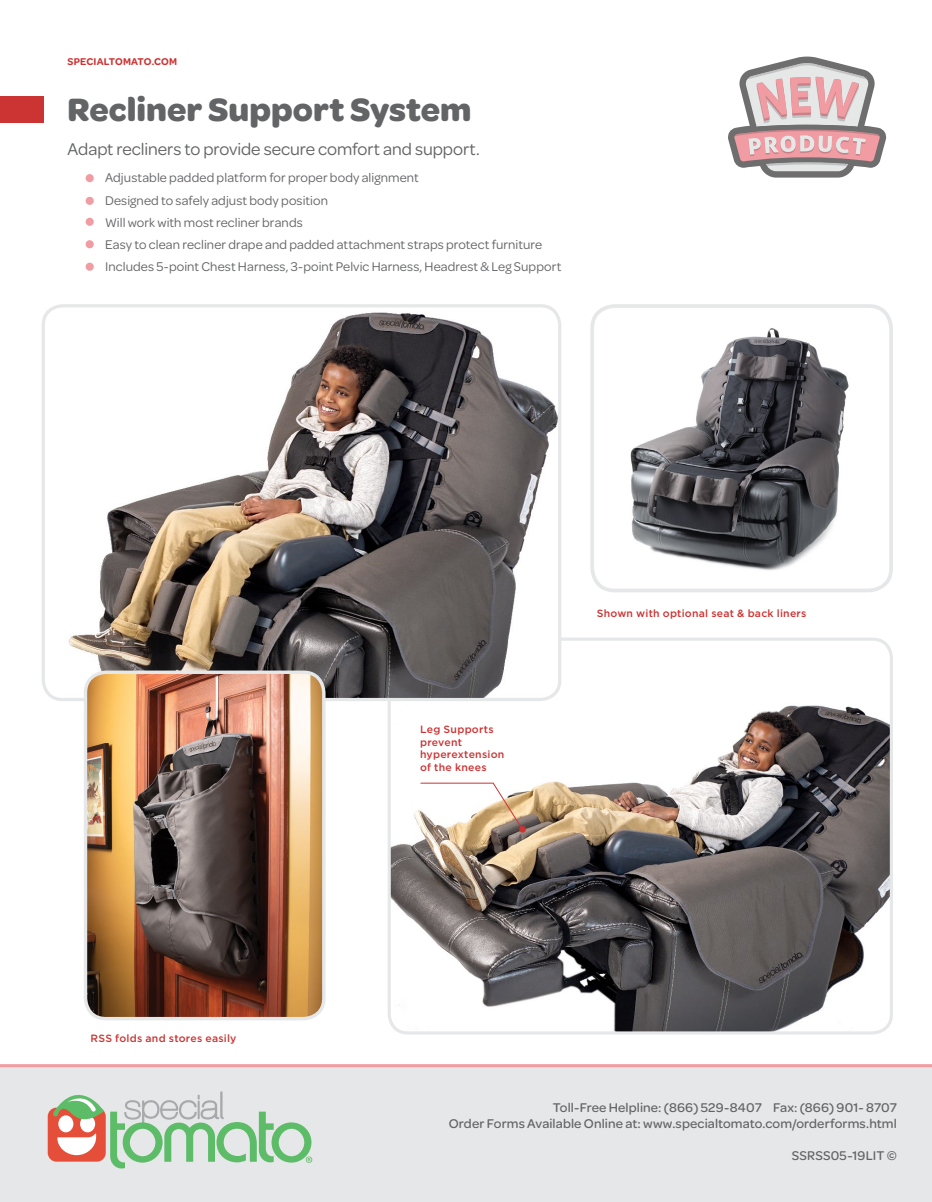
<style>
.page{position:relative;width:932px;height:1202px;background:#fff}
.page>*{position:absolute;margin:0;border:0;box-sizing:border-box;transform-origin:0 0}
.t1{font:700 34.5px "Omnes";color:#636466}
.t2{font:18px "Omnes";letter-spacing:-.005em;color:#636466}
.t3{font:13.5px/22.2px "Omnes";letter-spacing:.01em;color:#636466}
.t4{font:500 13.5px/16.2px "Omnes";letter-spacing:.01em;color:#636466;text-align:right}
.t5{font:500 10.5px/12.6px "Gotham";letter-spacing:.02em;color:#c33}
.t6{font:600 10.5px "Omnes";letter-spacing:.015em;color:#c33}
</style>
<div class="page">
<img style="left:391px;top:641px;width:500px;height:392px">
<div style="left:387px;top:637px;width:506px;height:397px;border:3px solid #e6e7e8;border-radius:19px"></div>
<svg style="left:728px;top:57px;width:158px;height:121px"></svg>
<img style="left:46px;top:308px;width:513px;height:391px">
<div style="left:42px;top:304px;width:519px;height:397px;border:3px solid #e6e7e8;border-radius:19px"></div>
<img style="left:85px;top:672px;width:239px;height:346px">
<div style="left:84px;top:670px;width:241px;height:350px;border:3px solid #e6e7e8;border-radius:21px"></div>
<img style="left:630px;top:328px;width:219px;height:243px">
<div style="left:590px;top:304px;width:303px;height:288px;border:4px solid #e6e7e8;border-radius:22px"></div>
<div style="left:0;top:1065px;width:932px;height:137px;background:#e6e7e8"></div>
<div style="left:48px;top:1107px;width:58px;height:54px;background:#e54e39;border-radius:9px"></div>
<svg style="left:57px;top:1133px;width:39px;height:22px"></svg>
<div style="left:58px;top:1115px;width:15px;height:17px;background:#fff;border-radius:50%"></div>
<div style="left:80px;top:1115px;width:15px;height:17px;background:#fff;border-radius:50%"></div>
<svg style="left:110px;top:1091px;width:202px;height:77px"></svg>
<svg style="left:53px;top:1095px;width:51px;height:29px"></svg>
<hr style="left:0;top:1064px;width:932px;height:3px;background:#f09ca2">
<div style="left:0;top:96px;width:44px;height:27px;background:#c33"></div>
<div style="left:86px;top:197px;width:8px;height:8px;background:#f09ca2;border-radius:50%"></div>
<div style="left:86px;top:240px;width:8px;height:8px;background:#f09ca2;border-radius:50%"></div>
<div style="left:86px;top:218px;width:8px;height:8px;background:#f09ca2;border-radius:50%"></div>
<div style="left:86px;top:263px;width:8px;height:8px;background:#f09ca2;border-radius:50%"></div>
<div style="left:86px;top:174px;width:8px;height:8px;background:#f09ca2;border-radius:50%"></div>
<svg style="left:420px;top:782px;width:103px;height:48px"></svg>
<div style="left:519px;top:826px;width:7px;height:6px;background:#c33;border-radius:50%"></div>
<p class="t6" style="left:68px;top:54px;width:111px">SPECIALTOMATO.COM</p>
<h1 class="t1" style="left:68px;top:85px;width:405px">Recliner Support System</h1>
<h2 class="t2" style="left:68px;top:136px;width:413px">Adapt recliners to provide secure comfort and support.</h2>
<p class="t3" style="left:105px;top:166px;width:458px">Adjustable padded platform for proper body alignment<br>Designed to safely adjust body position<br>Will work with most recliner brands<br>Easy to clean recliner drape and padded attachment straps protect furniture Includes 5-point Chest Harness, 3-point Pelvic Harness, Headrest &amp; Leg Support</p>
<p class="t5" style="left:91px;top:1032px;width:147px">RSS folds and stores easily</p>
<p class="t5" style="left:420px;top:722px;width:86px">Leg Supports prevent hyperextension of the knees</p>
<p class="t5" style="left:596px;top:606px;width:211px">Shown with optional seat &amp; back liners</p>
<p class="t4" style="left:448px;top:1098px;width:449px">Toll-Free Helpline: (866) 529-8407 Fax: (866) 901- 8707<br>Order Forms Available Online at: www.specialtomato.com/orderforms.html</p>
<p class="t4" style="left:791px;top:1147px;width:107px">SSRSS05-19LIT ©</p>
</div>
